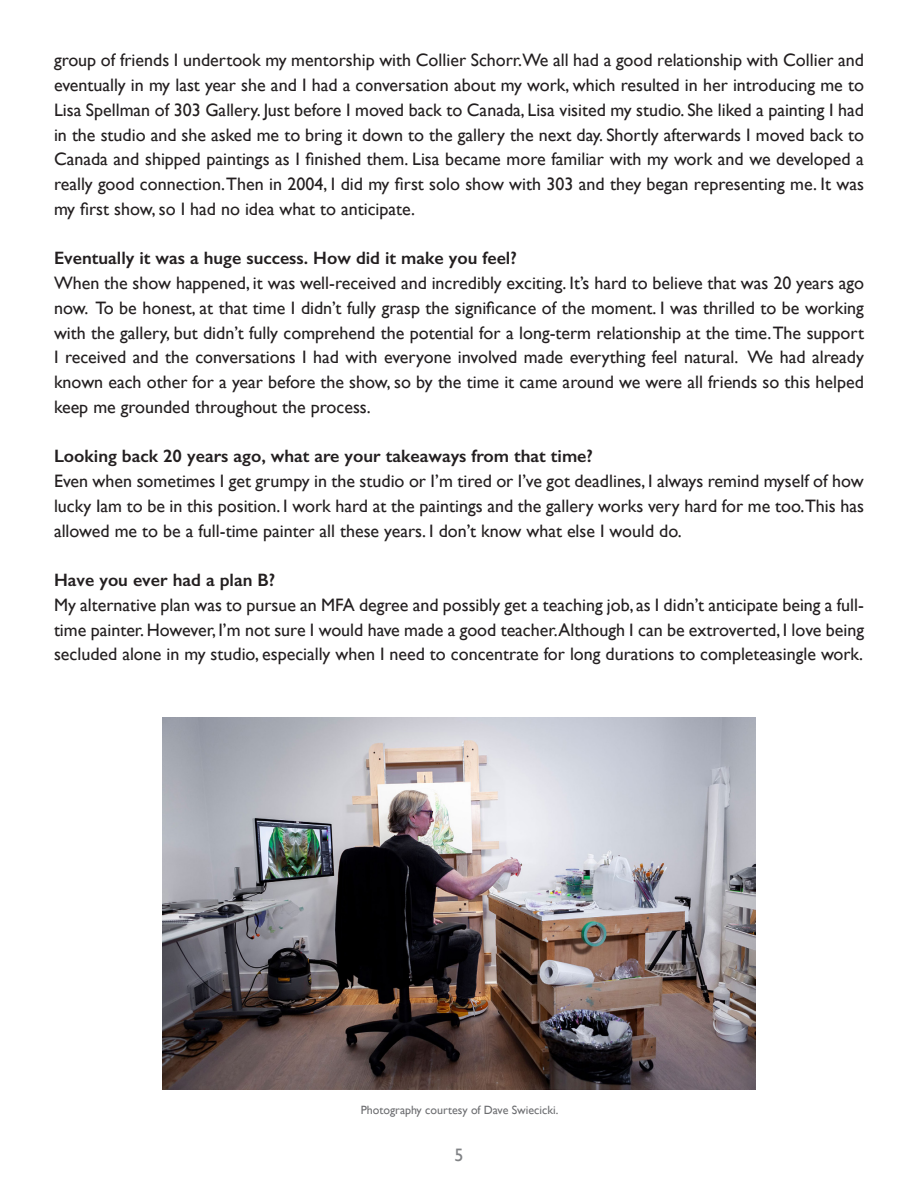
<style>
.page{position:relative;width:918px;height:1188px;background:#fff}
.page>*{position:absolute;margin:0;border:0;box-sizing:border-box;transform-origin:0 0}
.t1{font:18px/24.8px "Gill Sans";color:#231f20;text-align:justify}
.t2{font:600 18px "Gill Sans";color:#231f20}
.t3{font:18px "Gill Sans";color:#808285}
.t4{font:12px "Gill Sans";color:#6c6d70}
</style>
<div class="page">
<img style="left:162px;top:717px;width:594px;height:372px">
<p class="t1" style="left:54px;top:48px;width:812px">group of friends I undertook my mentorship with Collier Schorr.We all had a good relationship with Collier and eventually in my last year she and I had a conversation about my work, which resulted in her introducing me to Lisa Spellman of 303 Gallery. Just before I moved back to Canada, Lisa visited my studio. She liked a painting I had in the studio and she asked me to bring it down to the gallery the next day. Shortly afterwards I moved back to Canada and shipped paintings as I finished them. Lisa became more familiar with my work and we developed a really good connection. Then in 2004, I did my first solo show with 303 and they began representing me. It was my first show, so I had no idea what to anticipate.</p>
<p class="t2" style="left:54px;top:247px;width:464px">Eventually it was a huge success. How did it make you feel?</p>
<p class="t1" style="left:54px;top:271px;width:812px">When the show happened, it was well-received and incredibly exciting. It’s hard to believe that was 20 years ago now. To be honest, at that time I didn’t fully grasp the significance of the moment. I was thrilled to be working with the gallery, but didn’t fully comprehend the potential for a long-term relationship at the time. The support I received and the conversations I had with everyone involved made everything feel natural. We had already known each other for a year before the show, so by the time it came around we were all friends so this helped keep me grounded throughout the process.</p>
<p class="t2" style="left:54px;top:445px;width:540px">Looking back 20 years ago, what are your takeaways from that time?</p>
<p class="t1" style="left:54px;top:469px;width:812px">Even when sometimes I get grumpy in the studio or I’m tired or I’ve got deadlines, I always remind myself of how lucky Iam to be in this position. I work hard at the paintings and the gallery works very hard for me too.This has allowed me to be a full-time painter all these years. I don’t know what else I would do.</p>
<p class="t2" style="left:54px;top:569px;width:223px">Have you ever had a plan B?</p>
<p class="t1" style="left:54px;top:592px;width:812px">My alternative plan was to pursue an MFA degree and possibly get a teaching job, as I didn’t anticipate being a full&shy;time painter. However, I’m not sure I would have made a good teacher.Although I can be extroverted, I love being secluded alone in my studio, especially when I need to concentrate for long durations to completeasingle work.</p>
<p class="t4" style="left:361px;top:1103px;width:199px">Photography courtesy of Dave Swiecicki.</p>
<p class="t3" style="left:454px;top:1144px;width:10px">5</p>
</div>
